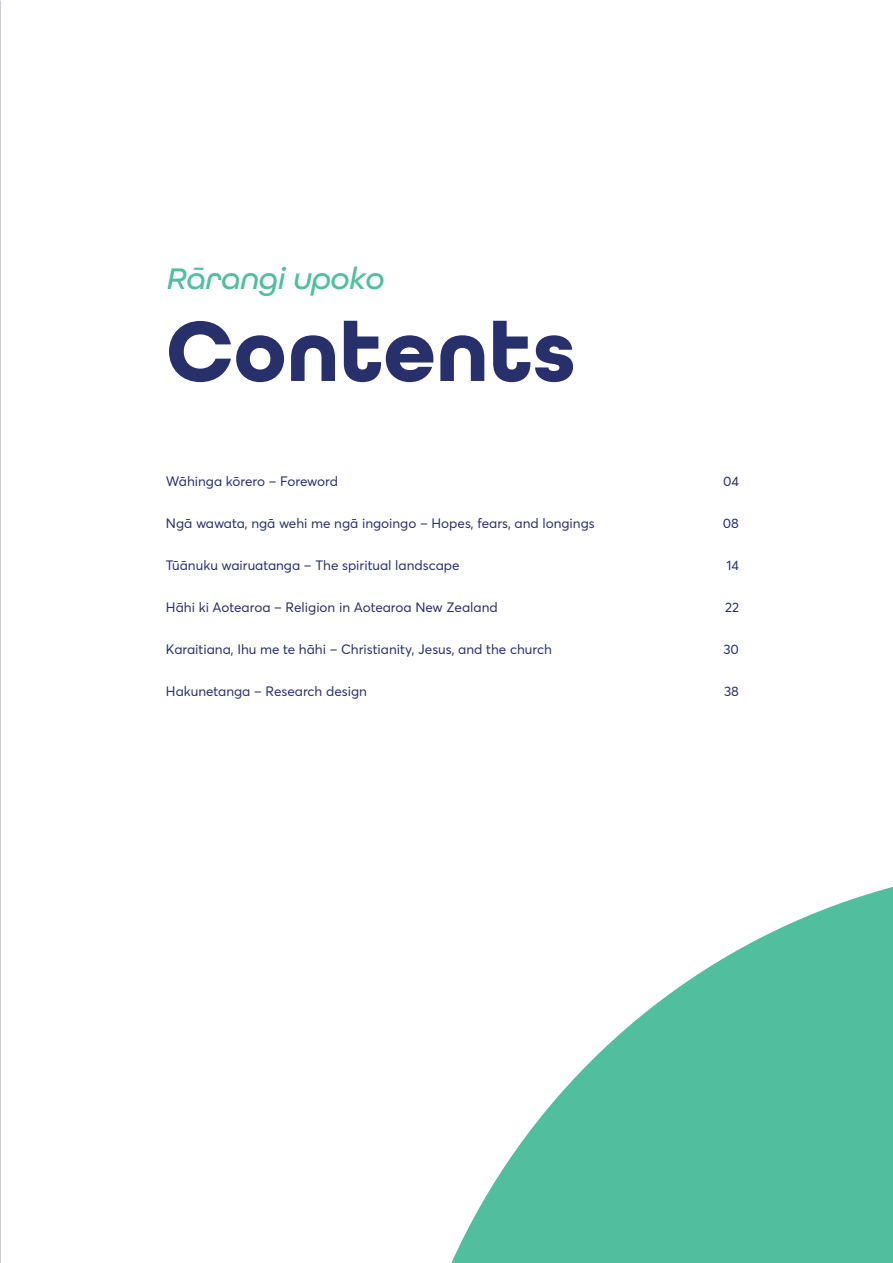
<style>
.page{position:relative;width:893px;height:1263px;background:#fff}
.page>*{position:absolute;margin:0;border:0;box-sizing:border-box;transform-origin:0 0}
.t1{font:700 90px "All Round Gothic";color:#28306c}
.t2{font:italic 500 31.5px "All Round Gothic";color:#51be9d}
.t3{font:13.5px "Averta PE";color:#28306c}
</style>
<div class="page">
<svg style="left:451px;top:887px;width:442px;height:376px;fill:#51be9d"></svg>
<h2 class="t2" style="left:167px;top:260px;width:219px">Rārangi upoko</h2>
<h1 class="t1" style="left:166px;top:297px;width:411px">Contents</h1>
<p class="t3" style="left:166px;top:472px;width:174px">Wāhinga kōrero – Foreword</p>
<p class="t3" style="left:723px;top:472px;width:17px">04</p>
<p class="t3" style="left:166px;top:514px;width:430px">Ngā wawata, ngā wehi me ngā ingoingo – Hopes, fears, and longings</p>
<p class="t3" style="left:723px;top:514px;width:18px">08</p>
<p class="t3" style="left:166px;top:556px;width:295px">Tūānuku wairuatanga – The spiritual landscape</p>
<p class="t3" style="left:726px;top:556px;width:14px">14</p>
<p class="t3" style="left:166px;top:598px;width:333px">Hāhi ki Aotearoa – Religion in Aotearoa New Zealand</p>
<p class="t3" style="left:725px;top:598px;width:15px">22</p>
<p class="t3" style="left:166px;top:640px;width:387px">Karaitiana, Ihu me te hāhi – Christianity, Jesus, and the church</p>
<p class="t3" style="left:723px;top:640px;width:17px">30</p>
<p class="t3" style="left:166px;top:682px;width:202px">Hakunetanga – Research design</p>
<p class="t3" style="left:724px;top:682px;width:16px">38</p>
</div>
